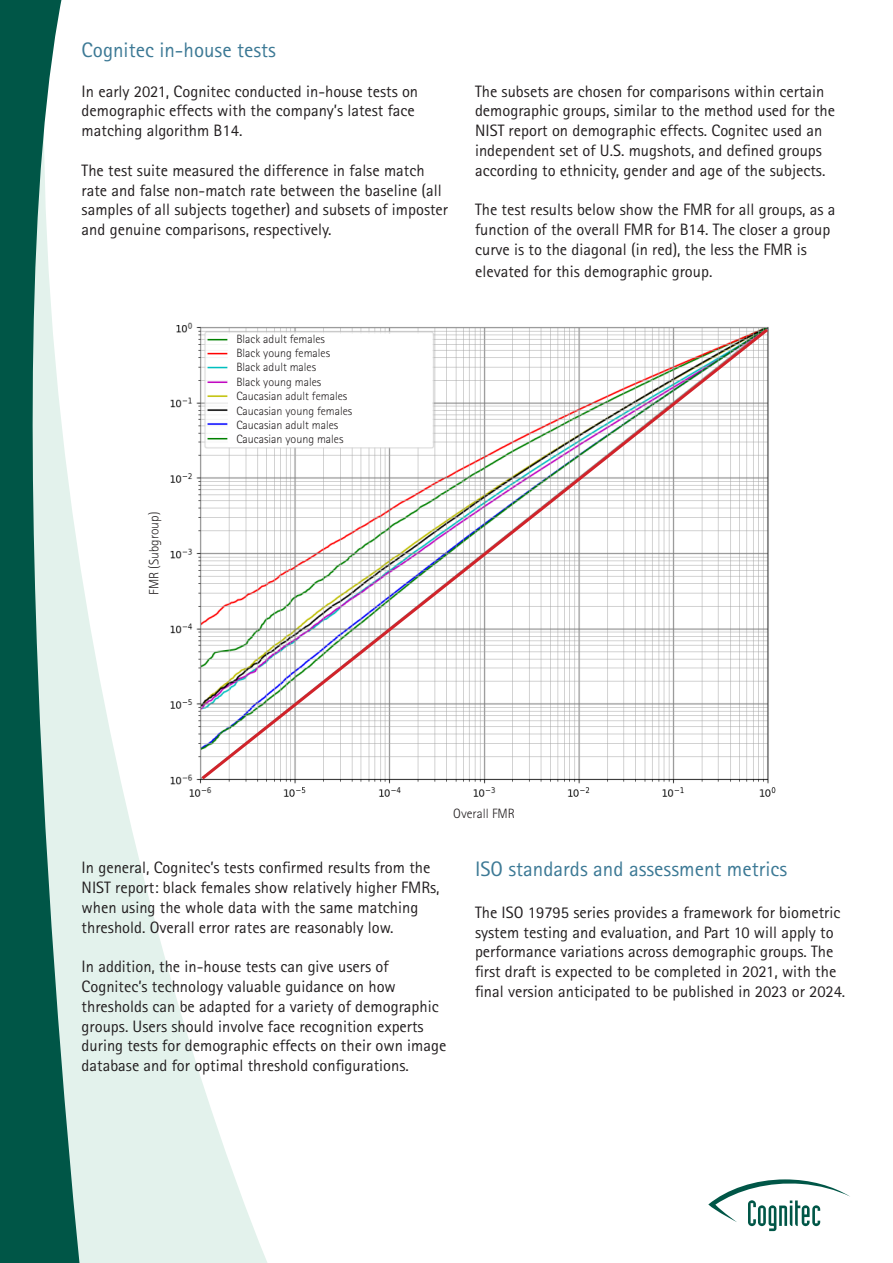
<style>
.page{position:relative;width:893px;height:1263px;background:#fff}
.page>*{position:absolute;margin:0;border:0;box-sizing:border-box;transform-origin:0 0}
.t1{font:21px "Rotis Sans Serif Std";color:#3c7995}
.t2{font:16.5px/19.8px "Rotis Sans Serif Std";color:#231f20}
.t3{font:300 13.5px "Rotis Sans Serif Std";color:#231f20}
.t4{font:300 12px "Rotis Sans Serif Std";color:#231f20}
</style>
<div class="page">
<svg style="left:82px;top:579px;width:185px;height:684px;fill:#e3f2ec"></svg>
<svg style="left:0;top:0;width:82px;height:1263px;background:#659b90"></svg>
<svg style="left:708px;top:1179px;width:142px;height:52px"></svg>
<img style="left:149px;top:322px;width:627px;height:495px">
<svg style="left:198px;top:326px;width:573px;height:456px"></svg>
<div style="left:228px;top:334px;width:203px;height:112px;background:#fff"></div>
<div style="left:141px;top:454px;width:26px;height:198px;background:#fff"></div>
<div style="left:414px;top:798px;width:141px;height:22px;background:#fff"></div>
<p class="t1" style="left:82px;top:38px;width:196px">Cognitec in-house tests</p>
<p class="t2" style="left:82px;top:81px;width:338px">In early 2021, Cognitec conducted in-house tests on demographic effects with the company’s latest face matching algorithm B14.</p>
<p class="t2" style="left:82px;top:160px;width:368px">The test suite measured the difference in false match rate and false non-match rate between the baseline (all samples of all subjects together) and subsets of imposter and genuine comparisons, respectively.</p>
<p class="t3" style="left:146px;top:595px;width:84px;rotate:-90deg">FMR (Subgroup)</p>
<p class="t4" style="left:236px;top:332px;width:90px">Black adult females</p>
<p class="t4" style="left:236px;top:346px;width:95px">Black young females</p>
<p class="t4" style="left:236px;top:360px;width:81px">Black adult males</p>
<p class="t4" style="left:236px;top:375px;width:86px">Black young males</p>
<p class="t4" style="left:236px;top:389px;width:112px">Caucasian adult females</p>
<p class="t4" style="left:236px;top:404px;width:117px">Caucasian young females</p>
<p class="t4" style="left:236px;top:418px;width:103px">Caucasian adult males</p>
<p class="t4" style="left:236px;top:432px;width:109px">Caucasian young males</p>
<p class="t2" style="left:475px;top:81px;width:362px">The subsets are chosen for comparisons within certain demographic groups, similar to the method used for the NIST report on demographic effects. Cognitec used an independent set of U.S. mugshots, and defined groups according to ethnicity, gender and age of the subjects.</p>
<p class="t2" style="left:475px;top:200px;width:362px">The test results below show the FMR for all groups, as a function of the overall FMR for B14. The closer a group curve is to the diagonal (in red), the less the FMR is</p>
<p class="t2" style="left:475px;top:261px;width:239px">elevated for this demographic group.</p>
<p class="t3" style="left:453px;top:806px;width:63px">Overall FMR</p>
<p class="t2" style="left:82px;top:858px;width:360px">In general, Cognitec’s tests confirmed results from the NIST report: black females show relatively higher FMRs, when using the whole data with the same matching threshold. Overall error rates are reasonably low.</p>
<p class="t2" style="left:82px;top:957px;width:366px">In addition, the in-house tests can give users of Cognitec’s technology valuable guidance on how thresholds can be adapted for a variety of demographic groups. Users should involve face recognition experts during tests for demographic effects on their own image database and for optimal threshold configurations.</p>
<p class="t1" style="left:475px;top:857px;width:314px">ISO standards and assessment metrics</p>
<p class="t2" style="left:475px;top:902px;width:372px">The ISO 19795 series provides a framework for biometric system testing and evaluation, and Part 10 will apply to performance variations across demographic groups. The first draft is expected to be completed in 2021, with the final version anticipated to be published in 2023 or 2024.</p>
</div>
